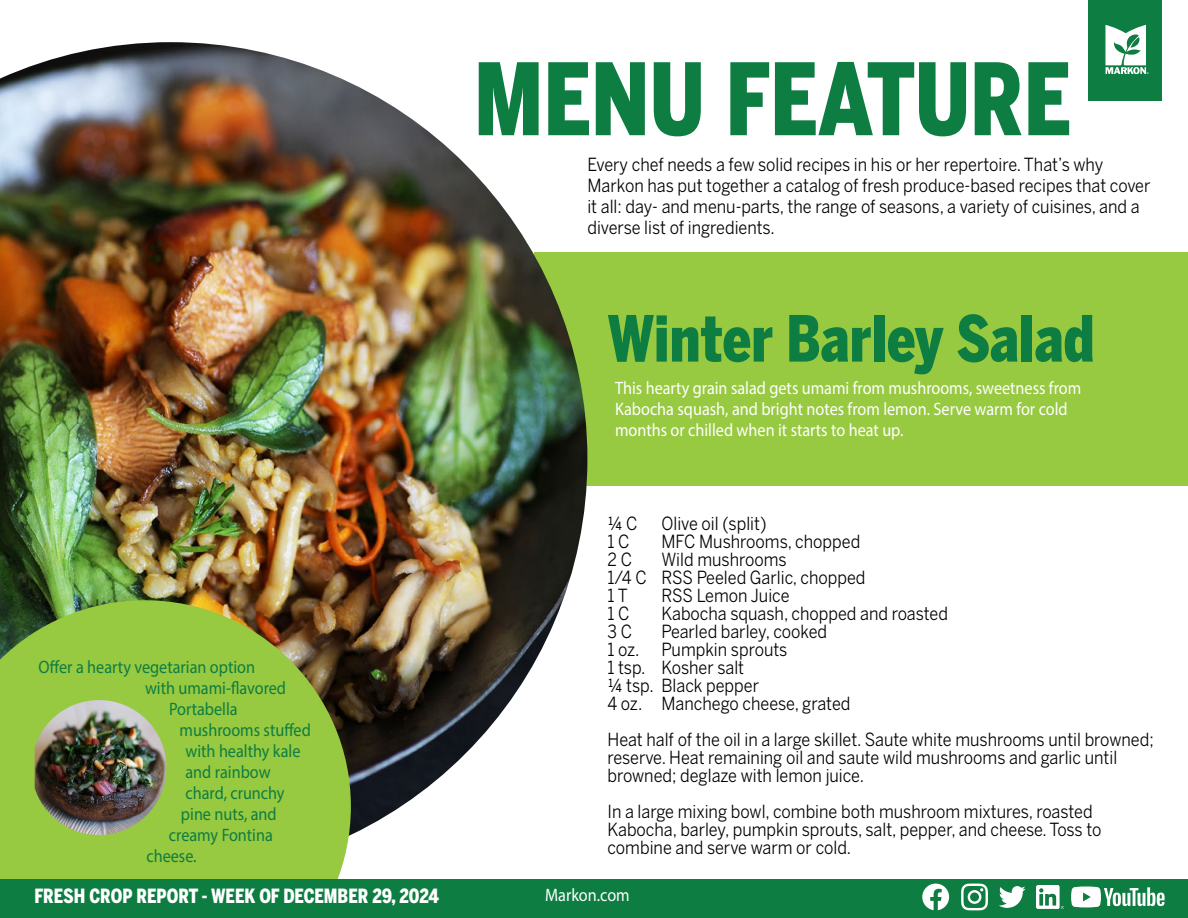
<style>
.page{position:relative;width:1188px;height:918px;background:#fff}
.page>*{position:absolute;margin:0;border:0;box-sizing:border-box;transform-origin:0 0}
.t1{font:900 98.7px "Benton Sans Cond";color:#0d7d41;scale:.9 1}
.t2{font:900 63px "Benton Sans Cond";color:#0d7d41;scale:.9 1}
.t3{font:900 19.5px "Benton Sans Cond";color:#fff;scale:.9 1}
.t4{font:18px/18px "Benton Sans";color:#000;scale:.9 1}
.t5{font:18px/21px "Myriad Pro";color:#fff;scale:.9 1}
.t6{font:18px "Myriad Pro";color:#0d7d41;scale:.9 1}
</style>
<div class="page">
<div style="left:534px;top:253px;width:654px;height:233px;background:#97c941"></div>
<img style="left:0;top:42px;width:587px;height:793px">
<svg style="left:0;top:600px;width:351px;height:279px;background:#8fb73e"></svg>
<img style="left:35px;top:700px;width:131px;height:135px">
<div style="left:0;top:879px;width:1188px;height:39px;background:#0d7d41"></div>
<svg style="left:922px;top:884px;width:27px;height:26px"></svg>
<svg style="left:961px;top:884px;width:27px;height:26px"></svg>
<svg style="left:999px;top:886px;width:27px;height:22px"></svg>
<img style="left:1036px;top:886px;width:27px;height:22px">
<svg style="left:1071px;top:887px;width:94px;height:20px"></svg>
<div style="left:1089px;top:0;width:73px;height:100px;background:#0d7d41"></div>
<svg style="left:1105px;top:25px;width:44px;height:48px"></svg>
<h1 class="t1" style="left:474px;top:41px;width:665px">MENU FEATURE</h1>
<p class="t4" style="left:587px;top:154px;width:627px;line-height:21px">Every chef needs a few solid recipes in his or her repertoire. That’s why Markon has put together a catalog of fresh produce-based recipes that cover it all: day- and menu-parts, the range of seasons, a variety of cuisines, and a diverse list of ingredients.</p>
<h2 class="t2" style="left:608px;top:302px;width:543px">Winter Barley Salad</h2>
<p class="t5" style="left:615px;top:377px;width:519px">This hearty grain salad gets umami from mushrooms, sweetness from<br>Kabocha squash, and bright notes from lemon. Serve warm for cold months or chilled when it starts to heat up.</p>
<p class="t6" style="left:39px;top:656px;width:242px">Offer a hearty vegetarian option</p>
<p class="t6" style="left:145px;top:677px;width:158px">with umami-flavored</p>
<p class="t6" style="left:169px;top:698px;width:78px">Portabella</p>
<p class="t6" style="left:180px;top:719px;width:147px">mushrooms stuffed</p>
<p class="t6" style="left:186px;top:740px;width:129px">with healthy kale</p>
<p class="t6" style="left:186px;top:761px;width:96px">and rainbow</p>
<p class="t6" style="left:186px;top:782px;width:112px">chard, crunchy</p>
<p class="t6" style="left:181px;top:803px;width:108px">pine nuts, and</p>
<p class="t6" style="left:169px;top:824px;width:117px">creamy Fontina</p>
<p class="t6" style="left:146px;top:845px;width:57px">cheese.</p>
<p class="t4" style="left:608px;top:514px;width:35px">¼ C</p>
<p class="t4" style="left:662px;top:514px;width:118px">Olive oil (split)</p>
<p class="t4" style="left:608px;top:532px;width:26px">1 C</p>
<p class="t4" style="left:662px;top:532px;width:222px">MFC Mushrooms, chopped</p>
<p class="t4" style="left:608px;top:550px;width:29px">2 C</p>
<p class="t4" style="left:608px;top:550px;width:288px;text-indent:54px">Wild mushrooms<br>1/4 C RSS Peeled Garlic, chopped<br>1 T</p>
<p class="t4" style="left:662px;top:586px;width:144px">RSS Lemon Juice</p>
<p class="t4" style="left:608px;top:604px;width:26px">1 C</p>
<p class="t4" style="left:662px;top:604px;width:320px">Kabocha squash, chopped and roasted</p>
<p class="t4" style="left:608px;top:622px;width:29px">3 C</p>
<p class="t4" style="left:608px;top:622px;width:271px;text-indent:54px">Pearled barley, cooked<br>1 oz. Pumpkin sprouts<br>1 tsp. Kosher salt<br>¼ tsp. Black pepper<br>4 oz. Manchego cheese, grated</p>
<p class="t4" style="left:608px;top:730px;width:608px">Heat half of the oil in a large skillet. Saute white mushrooms until browned; reserve. Heat remaining oil and saute wild mushrooms and garlic until browned; deglaze with lemon juice.</p>
<p class="t4" style="left:608px;top:802px;width:551px">In a large mixing bowl, combine both mushroom mixtures, roasted<br>Kabocha, barley, pumpkin sprouts, salt, pepper, and cheese. Toss to combine and serve warm or cold.</p>
<p class="t3" style="left:34px;top:884px;width:451px">FRESH CROP REPORT - WEEK OF DECEMBER 29, 2024</p>
<p class="t5" style="left:545px;top:884px;width:96px">Markon.com</p>
</div>
